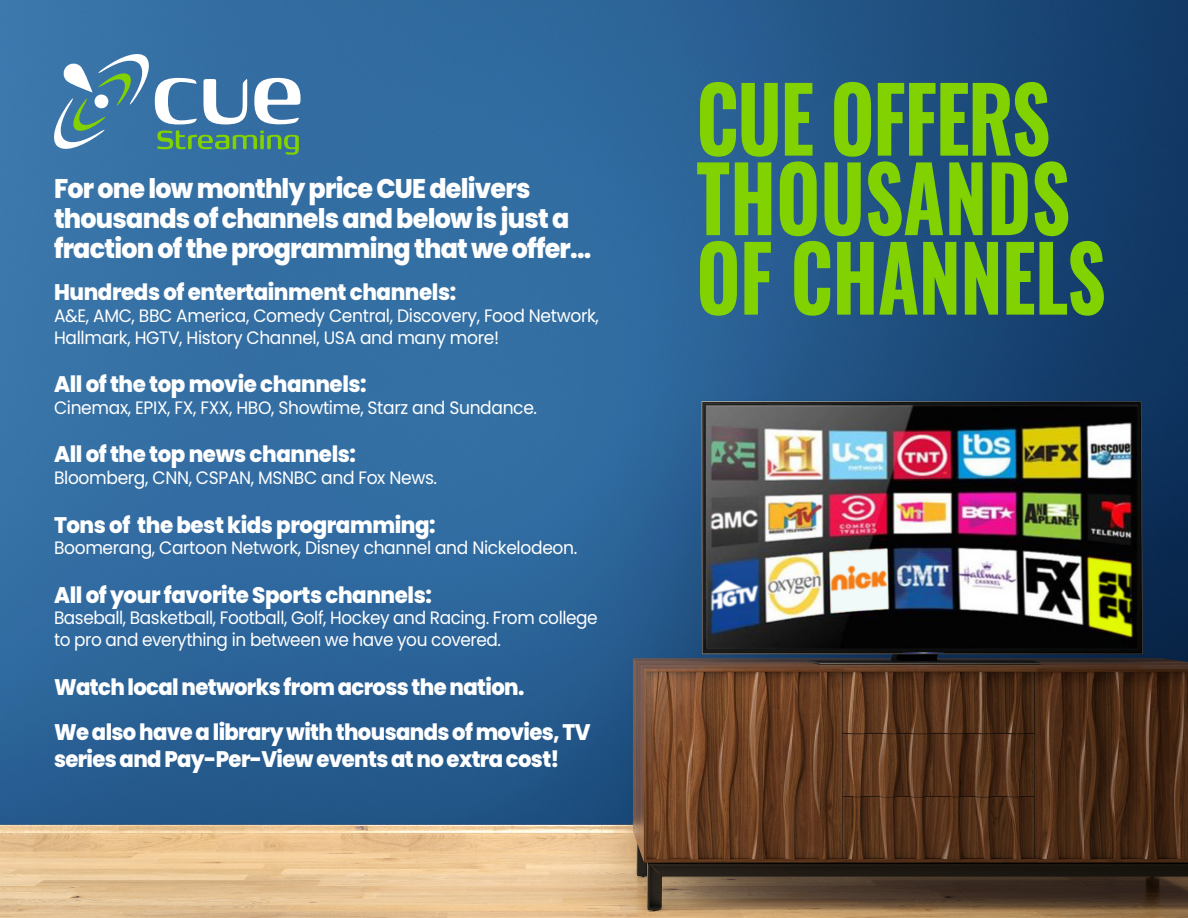
<style>
.page{position:relative;width:1188px;height:918px;background:#fff}
.page>*{position:absolute;margin:0;border:0;box-sizing:border-box;transform-origin:0 0}
.t1{font:700 89.7px "Oswald";letter-spacing:-.01em;color:#82d100;scale:.84 1}
.t2{font:800 27px/30px "Poppins";letter-spacing:-.03em;color:#fff;scale:.94 1}
.t3{font:800 22.5px "Poppins";letter-spacing:-.02em;color:#fff;scale:.95 1}
.t4{font:800 22.5px/27px "Poppins";letter-spacing:-.02em;color:#fff;scale:.94 1}
.t5{font:18px/21.6px "Poppins";letter-spacing:-.02em;color:#fff;scale:.95 1}
.t6{font:18px/21.6px "Poppins";letter-spacing:-.02em;color:#fff;scale:.94 1}
</style>
<div class="page">
<img style="left:0;top:0;width:1188px;height:918px">
<svg style="left:50px;top:50px;width:251px;height:105px;background:#5a8caa"></svg>
<p class="t2" style="left:54px;top:174px;width:573px">For one low monthly price CUE delivers thousands of channels and below is just a fraction of the programming that we offer...</p>
<p class="t3" style="left:54px;top:279px;width:425px">Hundreds of entertainment channels:</p>
<p class="t5" style="left:54px;top:305px;width:575px">A&amp;E, AMC, BBC America, Comedy Central, Discovery, Food Network,<br>Hallmark, HGTV, History Channel, USA and many more!</p>
<p class="t3" style="left:54px;top:371px;width:331px">All of the top movie channels:</p>
<p class="t5" style="left:54px;top:397px;width:510px">Cinemax, EPIX, FX, FXX, HBO, Showtime, Starz and Sundance.</p>
<p class="t3" style="left:54px;top:441px;width:319px">All of the top news channels:</p>
<p class="t5" style="left:54px;top:467px;width:405px">Bloomberg, CNN, CSPAN, MSNBC and Fox News.</p>
<p class="t3" style="left:54px;top:512px;width:403px">Tons of the best kids programming:</p>
<p class="t5" style="left:54px;top:537px;width:552px">Boomerang, Cartoon Network, Disney channel and Nickelodeon.</p>
<p class="t3" style="left:54px;top:582px;width:399px">All of your favorite Sports channels:</p>
<p class="t6" style="left:54px;top:607px;width:580px">Baseball, Basketball, Football, Golf, Hockey and Racing. From college to pro and everything in between we have you covered.</p>
<p class="t4" style="left:54px;top:673px;width:502px">Watch local networks from across the nation.</p>
<p class="t4" style="left:54px;top:718px;width:572px">We also have a library with thousands of movies, TV series and Pay-Per-View events at no extra cost!</p>
<p class="t1" style="left:696px;top:72px;width:423px">CUE OFFERS</p>
<p class="t1" style="left:696px;top:152px;width:447px">THOUSANDS</p>
<p class="t1" style="left:696px;top:231px;width:489px">OF CHANNELS</p>
</div>
